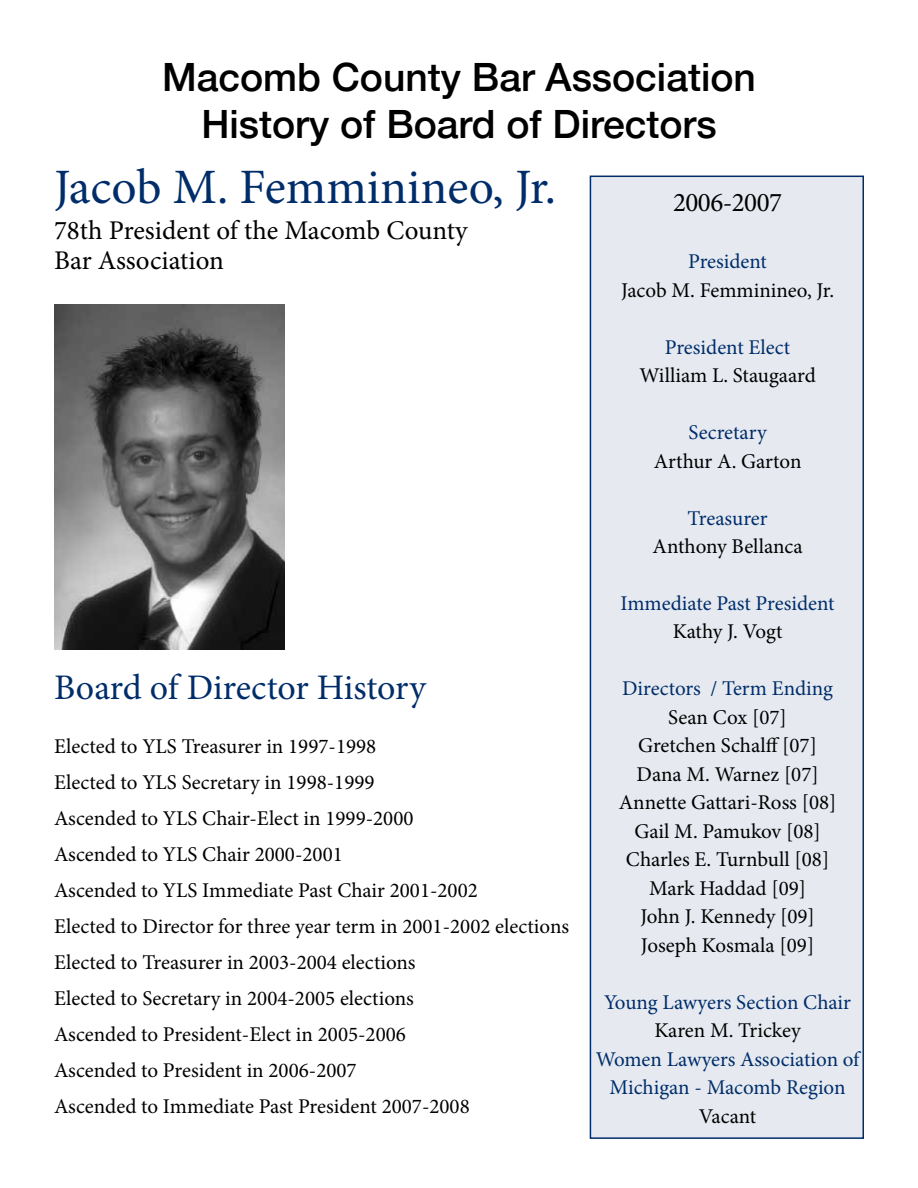
<style>
.page{position:relative;width:918px;height:1188px;background:#fff}
.page>*{position:absolute;margin:0;border:0;box-sizing:border-box;transform-origin:0 0}
.t1{font:49.5px "Minion Pro";color:#002d6a}
.t2{font:500 39px/46.8px "Helvetica Neue";color:#000;text-align:center}
.t3{font:36px "Minion Pro";letter-spacing:-.005em;color:#002d6a}
.t4{font:27px/30px "Minion Pro";color:#000}
.t5{font:27px "Minion Pro";letter-spacing:-.02em;color:#000}
.t6{font:21px/36px "Minion Pro";color:#000;text-align:center}
.t7{font:21px/28.5px "Minion Pro";color:#002d6a;text-align:center}
</style>
<div class="page">
<div style="left:590px;top:176px;width:273px;height:962px;background:#e6eaf0"></div>
<div style="left:590px;top:176px;width:274px;height:963px;border:2px solid #002d6a"></div>
<img style="left:54px;top:305px;width:230px;height:345px">
<h2 class="t2" style="left:162px;top:51px;width:595px">Macomb County Bar Association<br>History of Board of Directors</h2>
<h1 class="t1" style="left:54px;top:154px;width:504px">Jacob M. Femminineo, Jr.</h1>
<p class="t4" style="left:54px;top:216px;width:415px">78th President of the Macomb County<br>Bar Association</p>
<h3 class="t3" style="left:54px;top:663px;width:374px">Board of Director History</h3>
<p class="t6" style="left:54px;top:728px;width:517px;text-align:left">Elected to YLS Treasurer in 1997-1998<br>Elected to YLS Secretary in 1998-1999<br>Ascended to YLS Chair-Elect in 1999-2000<br>Ascended to YLS Chair 2000-2001<br>Ascended to YLS Immediate Past Chair 2001-2002<br>Elected to Director for three year term in 2001-2002 elections Elected to Treasurer in 2003-2004 elections<br>Elected to Secretary in 2004-2005 elections<br>Ascended to President-Elect in 2005-2006<br>Ascended to President in 2006-2007<br>Ascended to Immediate Past President 2007-2008</p>
<p class="t5" style="left:673px;top:184px;width:110px">2006-2007</p>
<p class="t7" style="left:688px;top:247px;width:80px">President</p>
<p class="t6" style="left:621px;top:272px;width:215px">Jacob M. Femminineo, Jr.</p>
<p class="t7" style="left:665px;top:333px;width:127px">President Elect</p>
<p class="t6" style="left:639px;top:357px;width:178px">William L. Staugaard</p>
<p class="t7" style="left:689px;top:418px;width:80px">Secretary</p>
<p class="t6" style="left:654px;top:443px;width:149px">Arthur A. Garton</p>
<p class="t7" style="left:688px;top:504px;width:81px">Treasurer</p>
<p class="t6" style="left:653px;top:528px;width:152px">Anthony Bellanca</p>
<p class="t7" style="left:621px;top:589px;width:215px">Immediate Past President</p>
<p class="t6" style="left:673px;top:614px;width:111px">Kathy J. Vogt</p>
<p class="t7" style="left:622px;top:675px;width:212px">Directors / Term Ending</p>
<p class="t6" style="left:619px;top:703px;width:219px;line-height:28.5px">Sean Cox [07]<br>Gretchen Schalff [07]<br>Dana M. Warnez [07]<br>Annette Gattari-Ross [08]<br>Gail M. Pamukov [08]<br>Charles E. Turnbull [08]<br>Mark Haddad [09]<br>John J. Kennedy [09]<br>Joseph Kosmala [09]</p>
<p class="t7" style="left:604px;top:988px;width:248px">Young Lawyers Section Chair</p>
<p class="t6" style="left:654px;top:1013px;width:148px">Karen M. Trickey</p>
<p class="t7" style="left:596px;top:1045px;width:265px">Women Lawyers Association of<br>Michigan - Macomb Region</p>
<p class="t6" style="left:699px;top:1098px;width:59px">Vacant</p>
</div>
